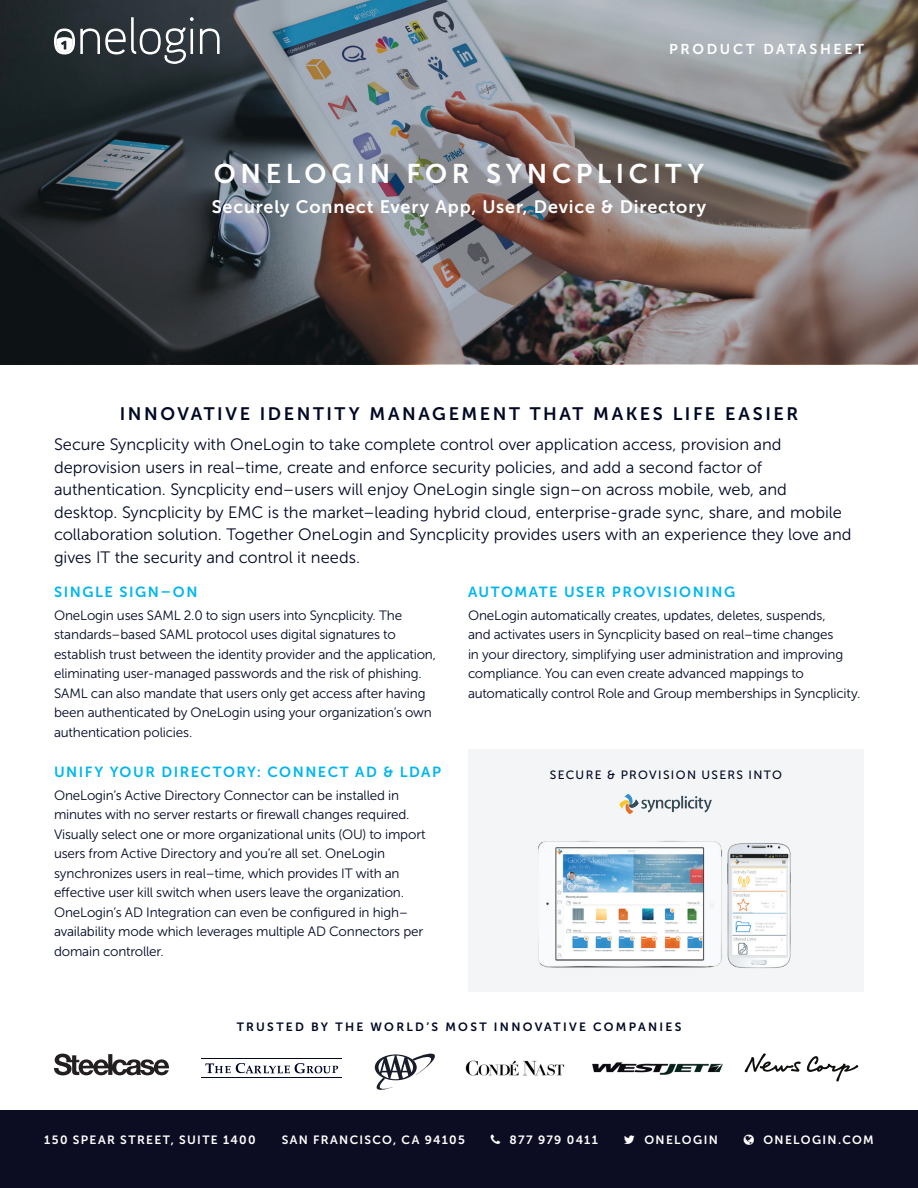
<style>
.page{position:relative;width:918px;height:1188px;background:#fff}
.page>*{position:absolute;margin:0;border:0;box-sizing:border-box;transform-origin:0 0}
.t1{font:27px "Museo Sans 700";letter-spacing:.17em;color:#fff}
.t2{font:18px "Museo Sans 700";letter-spacing:.145em;color:#010824}
.t3{font:18px "Museo Sans 700";letter-spacing:.05em;color:#fff}
.t4{font:16.5px/22.5px "Museo Sans 300";color:#010824}
.t5{font:14.7px "Museo Sans 700";letter-spacing:.105em;color:#00b6ef}
.t6{font:14.25px "Museo Sans 700";letter-spacing:.185em;color:#fff}
.t7{font:13.5px/19.5px "Museo Sans 300";letter-spacing:-.015em;color:#010824}
._05_Footer{font:12px "Museo Sans 700";letter-spacing:.11em;color:#fff}
.t8{font:12px "Museo Sans 700";letter-spacing:.19em;color:#010824}
.t9{font:12px "Museo Sans 500";letter-spacing:.11em;color:#010824}
</style>
<div class="page">
<img style="left:0;top:0;width:918px;height:364px">
<div style="left:0;top:1110px;width:918px;height:78px;background:#0c0d22"></div>
<div style="left:468px;top:749px;width:396px;height:243px;background:#f4f5f6"></div>
<img style="left:538px;top:841px;width:253px;height:127px">
<img style="left:619px;top:793px;width:93px;height:21px">
<svg style="left:200px;top:29px;width:20px;height:25px"></svg>
<svg style="left:54px;top:17px;width:140px;height:47px;background:#53595d"></svg>
<hr style="left:202px;top:1058px;width:140px;height:1px;background:#010824">
<hr style="left:202px;top:1078px;width:140px;height:1px;background:#010824">
<svg style="left:205px;top:1063px;width:133px;height:10px"></svg>
<svg style="left:375px;top:1054px;width:60px;height:36px"></svg>
<img style="left:466px;top:1060px;width:99px;height:16px">
<svg style="left:54px;top:1054px;width:115px;height:21px"></svg>
<img style="left:592px;top:1062px;width:131px;height:13px">
<svg style="left:744px;top:1053px;width:115px;height:29px"></svg>
<p class="t6" style="left:669px;top:41px;width:196px">PRODUCT DATASHEET</p>
<h1 class="t1" style="left:214px;top:158px;width:492px">ONELOGIN FOR SYNCPLICITY</h1>
<h2 class="t3" style="left:212px;top:197px;width:496px">Securely Connect Every App, User, Device &amp; Directory</h2>
<h2 class="t2" style="left:120px;top:404px;width:680px">INNOVATIVE IDENTITY MANAGEMENT THAT MAKES LIFE EASIER</h2>
<p class="t4" style="left:54px;top:433px;width:799px">Secure Syncplicity with OneLogin to take complete control over application access, provision and deprovision users in real–time, create and enforce security policies, and add a second factor of authentication. Syncplicity end–users will enjoy OneLogin single sign–on across mobile, web, and desktop. Syncplicity by EMC is the market–leading hybrid cloud, enterprise-grade sync, share, and mobile collaboration solution. Together OneLogin and Syncplicity provides users with an experience they love and gives IT the security and control it needs.</p>
<p class="t5" style="left:54px;top:584px;width:145px">SINGLE SIGN–ON</p>
<p class="t7" style="left:54px;top:605px;width:384px">OneLogin uses SAML 2.0 to sign users into Syncplicity. The standards–based SAML protocol uses digital signatures to establish trust between the identity provider and the application, eliminating user-managed passwords and the risk of phishing.<br>SAML can also mandate that users only get access after having been authenticated by OneLogin using your organization’s own authentication policies.</p>
<p class="t5" style="left:54px;top:764px;width:389px">UNIFY YOUR DIRECTORY: CONNECT AD &amp; LDAP</p>
<p class="t7" style="left:54px;top:785px;width:373px">OneLogin’s Active Directory Connector can be installed in minutes with no server restarts or firewall changes required.<br>Visually select one or more organizational units (OU) to import users from Active Directory and you’re all set. OneLogin synchronizes users in real–time, which provides IT with an effective user kill switch when users leave the organization.<br>OneLogin’s AD Integration can even be configured in high– availability mode which leverages multiple AD Connectors per domain controller.</p>
<p class="t5" style="left:468px;top:584px;width:269px">AUTOMATE USER PROVISIONING</p>
<p class="t7" style="left:468px;top:605px;width:394px">OneLogin automatically creates, updates, deletes, suspends,<br>and activates users in Syncplicity based on real–time changes<br>in your directory, simplifying user administration and improving compliance. You can even create advanced mappings to automatically control Role and Group memberships in Syncplicity.</p>
<p class="t9" style="left:550px;top:768px;width:234px">SECURE &amp; PROVISION USERS INTO</p>
<p class="t8" style="left:237px;top:1020px;width:446px">TRUSTED BY THE WORLD’S MOST INNOVATIVE COMPANIES</p>
<p class="_05_Footer" style="left:44px;top:1133px;width:213px">150 SPEAR STREET, SUITE 1400</p>
<p class="_05_Footer" style="left:282px;top:1133px;width:185px">SAN FRANCISCO, CA 94105</p>
<p class="_05_Footer" style="left:510px;top:1133px;width:90px">877 979 0411</p>
<p class="_05_Footer" style="left:645px;top:1133px;width:75px">ONELOGIN</p>
<p class="_05_Footer" style="left:763px;top:1133px;width:112px">ONELOGIN.COM</p>
</div>
